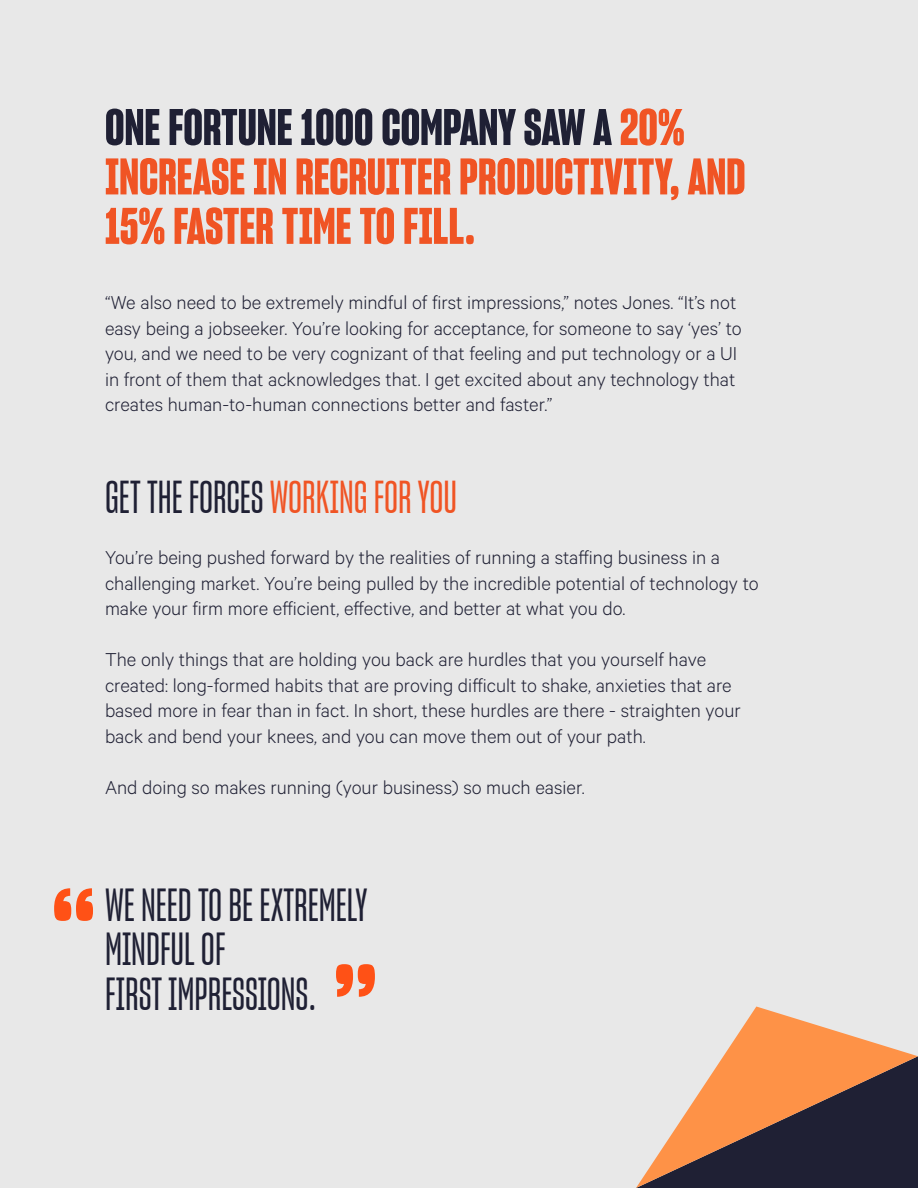
<style>
.page{position:relative;width:918px;height:1188px;background:#e8e8e8}
.page>*{position:absolute;margin:0;border:0;box-sizing:border-box;transform-origin:0 0}
.t1{font:120.75px "Sharp Grotesk Bold 13";color:#ff5116}
.t2{font:49.95px/49.3px "Sharp Grotesk Bold 13";color:#f05424}
.t3{font:45.3px/44.7px "Sharp Grotesk Medium 11";color:#1f2034}
.t4{font:45px "Sharp Grotesk Medium 11";color:#f05424}
.t5{font:300 21px/25.5px "Calibre";color:#1f2034}
.s1{color:#1f2034}
</style>
<div class="page">
<svg style="left:636px;top:1007px;width:282px;height:181px"></svg>
<h2 class="t2" style="left:105px;top:102px;width:642px"><span class="s1">ONE FORTUNE 1000 COMPANY SAW A</span> 20%<br>INCREASE IN RECRUITER PRODUCTIVITY, AND<br>15% FASTER TIME TO FILL.</h2>
<p class="t5" style="left:105px;top:289px;width:638px">“We also need to be extremely mindful of first impressions,” notes Jones. “It’s not easy being a jobseeker. You’re looking for acceptance, for someone to say ‘yes’ to you, and we need to be very cognizant of that feeling and put technology or a UI in front of them that acknowledges that. I get excited about any technology that creates human-to-human connections better and faster.”</p>
<h3 class="t4" style="left:105px;top:469px;width:353px"><span class="s1">GET THE FORCES</span> WORKING FOR YOU</h3>
<p class="t5" style="left:105px;top:544px;width:655px">You’re being pushed forward by the realities of running a staffing business in a challenging market. You’re being pulled by the incredible potential of technology to make your firm more efficient, effective, and better at what you do.</p>
<p class="t5" style="left:105px;top:646px;width:637px">The only things that are holding you back are hurdles that you yourself have created: long-formed habits that are proving difficult to shake, anxieties that are based more in fear than in fact. In short, these hurdles are there - straighten your back and bend your knees, and you can move them out of your path.</p>
<p class="t5" style="left:105px;top:773px;width:481px">And doing so makes running (your business) so much easier.</p>
<h1 class="t1" style="left:51px;top:855px;width:47px">“</h1>
<h3 class="t3" style="left:105px;top:882px;width:264px">WE NEED TO BE EXTREMELY<br>MINDFUL OF<br>FIRST IMPRESSIONS.</h3>
<h1 class="t1" style="left:378px;top:1030px;width:47px;rotate:-180deg">“</h1>
</div>
